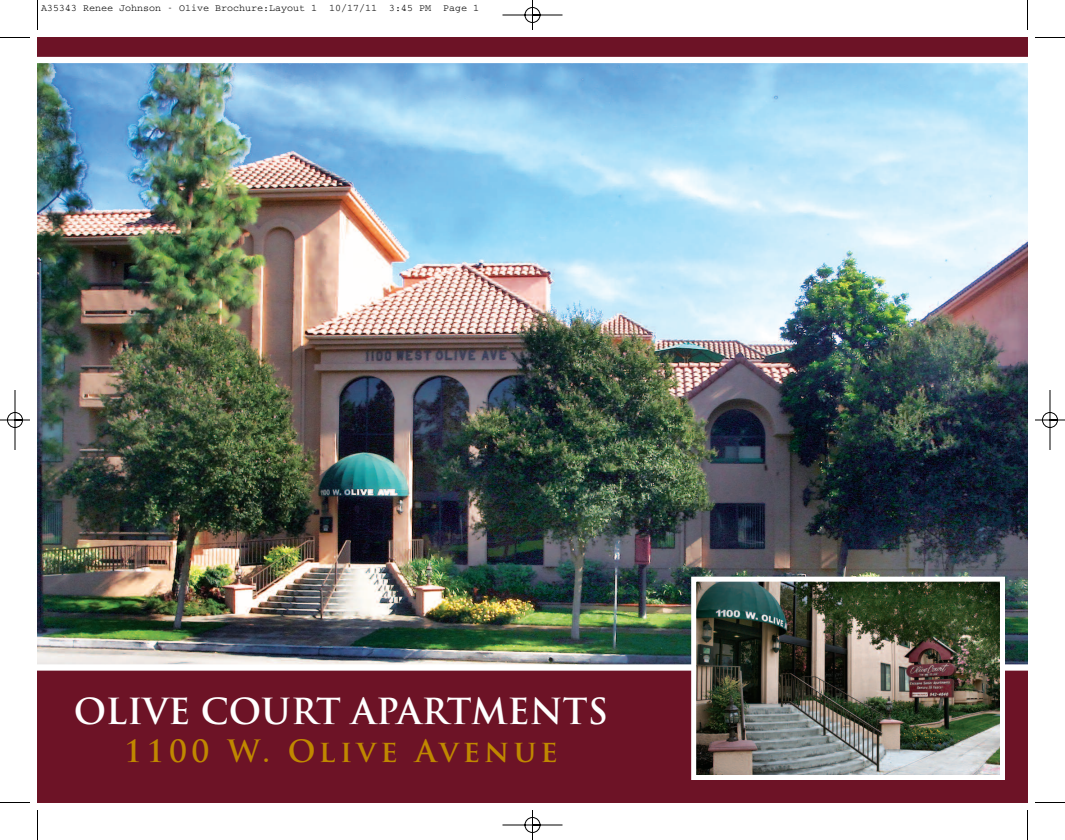
<style>
.page{position:relative;width:1065px;height:840px;background:#fff}
.page>*{position:absolute;margin:0;border:0;box-sizing:border-box;transform-origin:0 0}
.t1{font:700 35px "Trajan Pro";color:#fff}
.t2{font:700 30px "Trajan Pro";letter-spacing:.15em;color:#c08800}
.t3{font:10px "Courier";color:#000}
</style>
<div class="page">
<img style="left:0;top:0;width:1065px;height:840px">
<p class="t3" style="left:41px;top:5px;width:440px">A35343 Renee Johnson - Olive Brochure:Layout 1 10/17/11 3:45 PM Page 1</p>
<h1 class="t1" style="left:74px;top:698px;width:536px">OLIVE COURT APARTMENTS</h1>
<h2 class="t2" style="left:124px;top:740px;width:435px">1100 W. Olive Avenue</h2>
</div>
